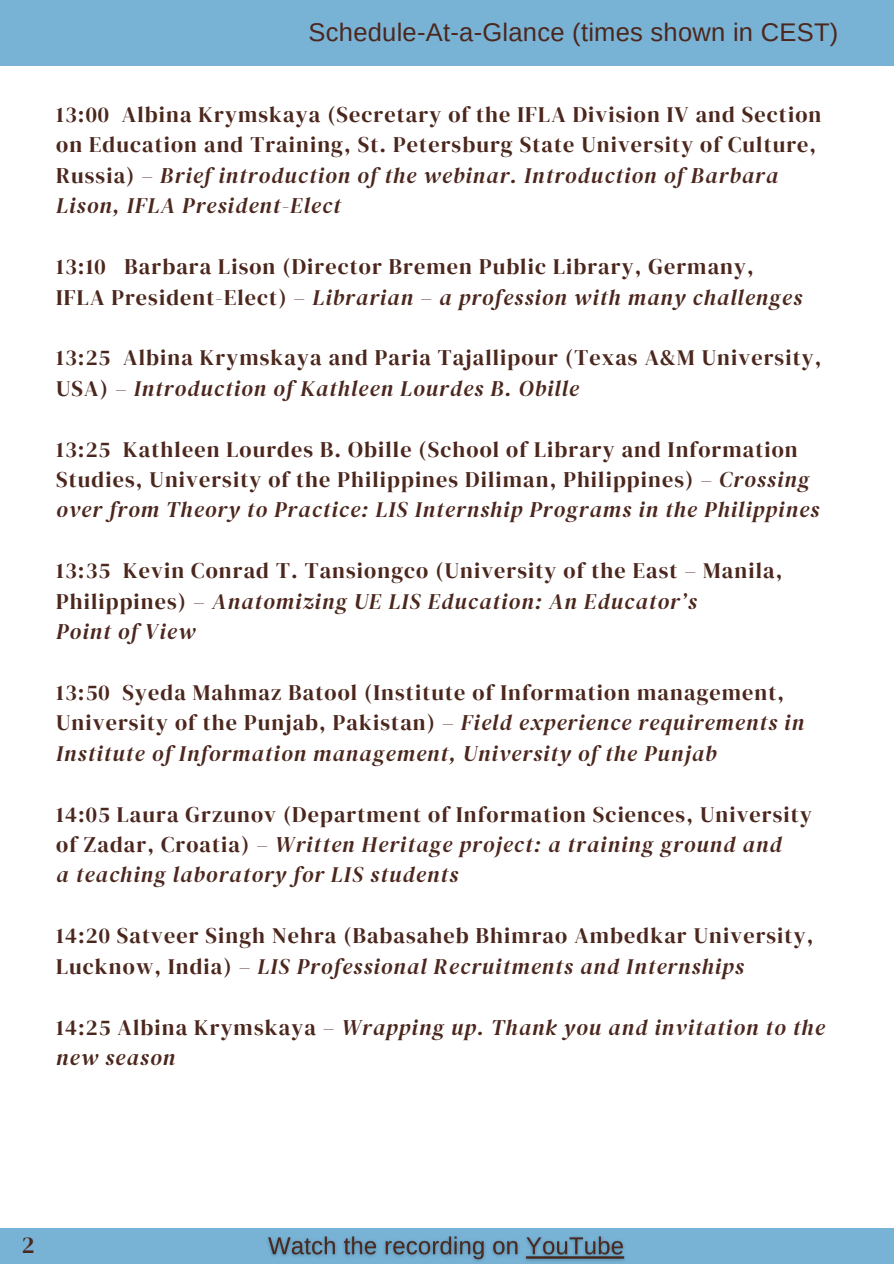
<style>
.page{position:relative;width:894px;height:1264px;background:#fff}
.page>*{position:absolute;margin:0;border:0;box-sizing:border-box;transform-origin:0 0}
.t1{font:25.5px "Arimo";letter-spacing:.01em;color:#4b271e}
.t2{font:23.7px "DM Serif Display";color:#4b271e}
.t3{font:22.2px/30.5px "DM Serif Display";letter-spacing:.05em;color:#4b271e}
.t4{font:italic 22.2px/30.5px "DM Serif Display";letter-spacing:.05em;color:#4b271e}
.s1{font-style:italic}
.s2{font-style:normal}
</style>
<div class="page">
<div style="left:0;top:0;width:893px;height:65px;background:#78b3d6"></div>
<div style="left:0;top:1227px;width:893px;height:36px;background:#78b3d6"></div>
<img style="left:261px;top:1227px;width:369px;height:35px">
<p class="t1" style="left:308px;top:18px;width:531px">Schedule-At-a-Glance (times shown in CEST)</p>
<p class="t3" style="left:56px;top:99px;width:766px">13:00 Albina Krymskaya (Secretary of the IFLA Division IV and Section on Education and Training, St. Petersburg State University of Culture, Russia) – <span class="s1">Brief introduction of the webinar. Introduction of Barbara Lison, IFLA President-Elect</span></p>
<p class="t3" style="left:56px;top:251px;width:699px">13:10 Barbara Lison (Director Bremen Public Library, Germany,</p>
<p class="t4" style="left:56px;top:281px;width:747px"><span class="s2">IFLA President-Elect) –</span> Librarian – a profession with many challenges</p>
<p class="t3" style="left:56px;top:342px;width:766px">13:25 Albina Krymskaya and Paria Tajallipour (Texas A&amp;M University,<br>USA) – <span class="s1">Introduction of Kathleen Lourdes B. Obille</span></p>
<p class="t3" style="left:56px;top:433px;width:764px">13:25 Kathleen Lourdes B. Obille (School of Library and Information<br>Studies, University of the Philippines Diliman, Philippines) – <span class="s1">Crossing over from Theory to Practice: LIS Internship Programs in the Philippines</span></p>
<p class="t3" style="left:56px;top:555px;width:727px">13:35 Kevin Conrad T. Tansiongco (University of the East – Manila,<br>Philippines) – <span class="s1">Anatomizing UE LIS Education: An Educator’s</span></p>
<p class="t4" style="left:56px;top:616px;width:141px">Point of View</p>
<p class="t3" style="left:56px;top:677px;width:749px">13:50 Syeda Mahmaz Batool (Institute of Information management,<br>University of the Punjab, Pakistan) – <span class="s1">Field experience requirements in<br>Institute of Information management, University of the Punjab</span></p>
<p class="t3" style="left:56px;top:798px;width:757px">14:05 Laura Grzunov (Department of Information Sciences, University of Zadar, Croatia) – <span class="s1">Written Heritage project: a training ground and</span></p>
<p class="t4" style="left:56px;top:859px;width:403px">a teaching laboratory for LIS students</p>
<p class="t3" style="left:56px;top:920px;width:758px">14:20 Satveer Singh Nehra (Babasaheb Bhimrao Ambedkar University,<br>Lucknow, India) – <span class="s1">LIS Professional Recruitments and Internships</span></p>
<p class="t4" style="left:56px;top:1011px;width:769px"><span class="s2">14:25 Albina Krymskaya –</span> Wrapping up. Thank you and invitation to the new season</p>
<p class="t2" style="left:22px;top:1228px;width:14px">2</p>
</div>
